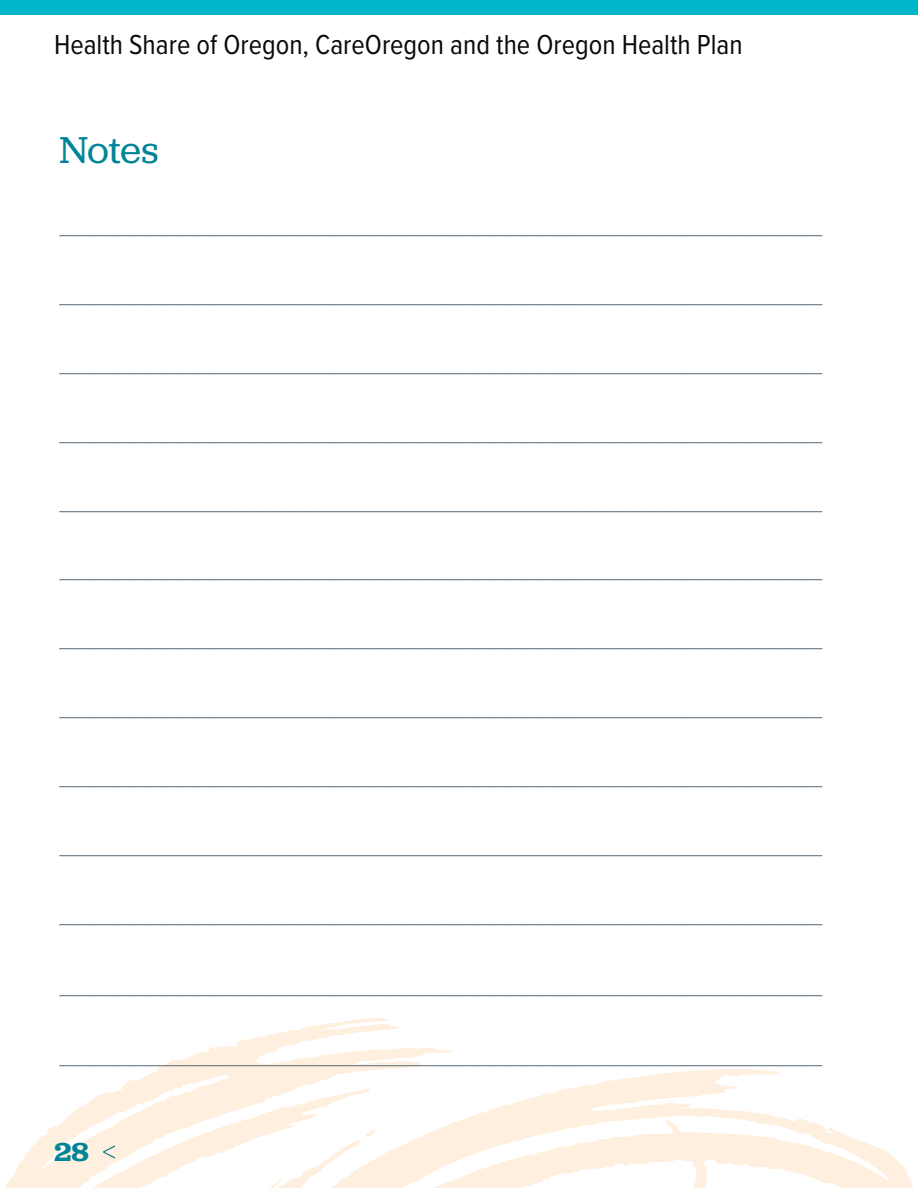
<style>
.page{position:relative;width:918px;height:1188px;background:#fff}
.page>*{position:absolute;margin:0;border:0;box-sizing:border-box;transform-origin:0 0}
.t1{font:39px "Jubilat";letter-spacing:-.005em;color:#008598}
.t2{font:28.5px "Proxima Nova Cond";color:#0b0a0b}
.t3{font:300 27px "Proxima Nova";color:#72808a}
.t4{font:600 27px "Jubilat";color:#008598;scale:1.1 1}
.s1{font-family:"Proxima Nova";font-weight:300;color:#00788c}
</style>
<div class="page">
<svg style="left:18px;top:1018px;width:895px;height:170px"></svg>
<svg style="left:5px;top:1167px;width:45px;height:21px"></svg>
<div style="left:0;top:0;width:918px;height:15px;background:#00b7c9"></div>
<p class="t2" style="left:54px;top:24px;width:690px">Health Share of Oregon, CareOregon and the Oregon Health Plan</p>
<h1 class="t1" style="left:59px;top:125px;width:101px">Notes</h1>
<p class="t3" style="left:59px;top:205px;width:765px">___________________________________________________</p>
<p class="t3" style="left:59px;top:274px;width:765px">___________________________________________________</p>
<p class="t3" style="left:59px;top:343px;width:765px">___________________________________________________</p>
<p class="t3" style="left:59px;top:412px;width:765px">___________________________________________________</p>
<p class="t3" style="left:59px;top:480px;width:765px">___________________________________________________</p>
<p class="t3" style="left:59px;top:549px;width:765px">___________________________________________________</p>
<p class="t3" style="left:59px;top:618px;width:765px">___________________________________________________</p>
<p class="t3" style="left:59px;top:687px;width:765px">___________________________________________________</p>
<p class="t3" style="left:59px;top:756px;width:765px">___________________________________________________</p>
<p class="t3" style="left:59px;top:825px;width:765px">___________________________________________________</p>
<p class="t3" style="left:59px;top:894px;width:765px">___________________________________________________</p>
<p class="t3" style="left:59px;top:964px;width:765px">___________________________________________________</p>
<p class="t3" style="left:59px;top:1035px;width:765px">___________________________________________________</p>
<p class="t4" style="left:54px;top:1135px;width:58px">28 <span class="s1">&lt;</span></p>
</div>
